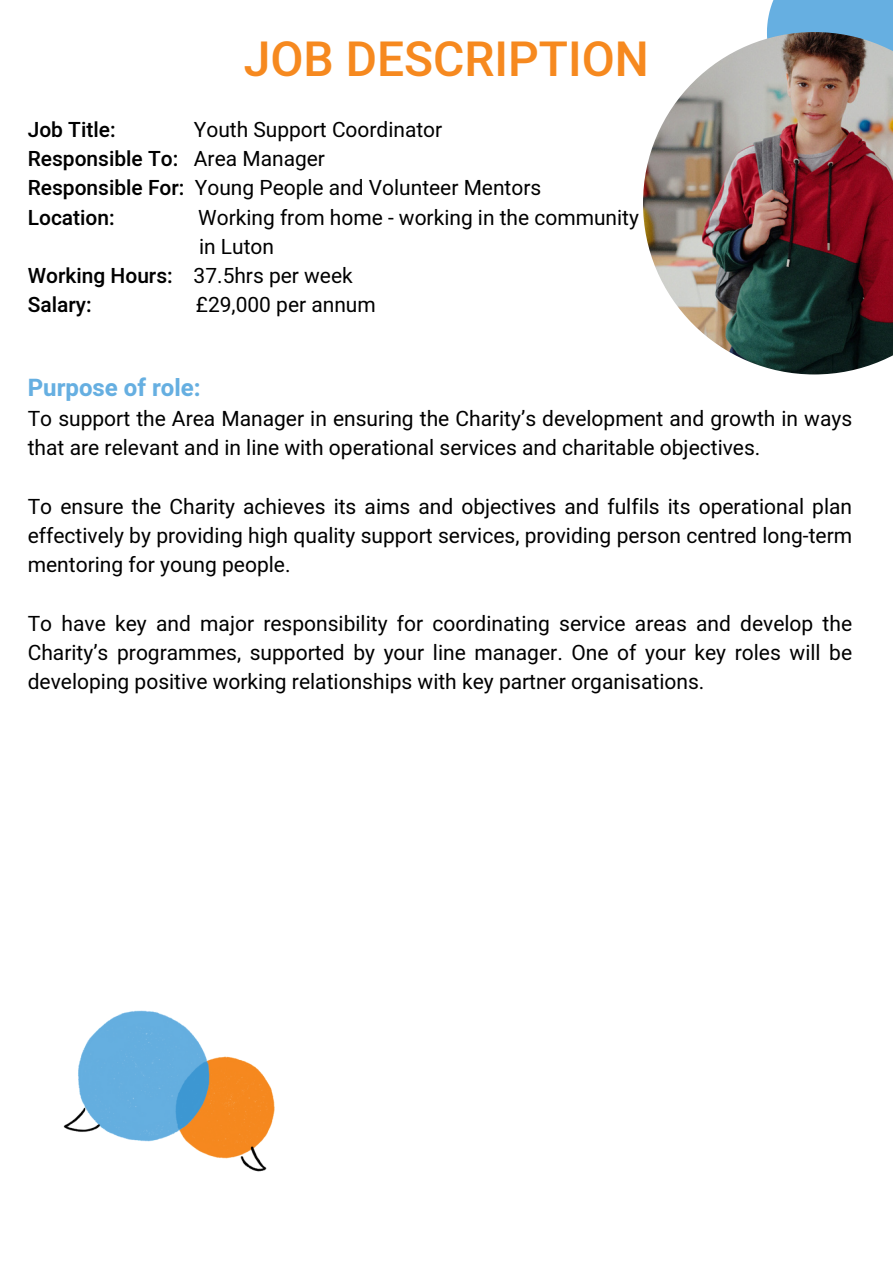
<style>
.page{position:relative;width:893px;height:1264px;background:#fff}
.page>*{position:absolute;margin:0;border:0;box-sizing:border-box;transform-origin:0 0}
.t1{font:500 48px "Heebo";color:#f6891f}
.t2{font:700 24px "Heebo";color:#66afe1}
.t3{font:21px/29.2px "Heebo";color:#000;text-align:justify}
.t4{font:20.85px "Heebo";color:#000}
.t5{font:500 20.85px "Heebo";color:#000}
.s1{font-weight:400}
.s2{font-weight:500}
</style>
<div class="page">
<div style="left:767px;top:0;width:125px;height:32px;background:#66afe1"></div>
<img style="left:643px;top:32px;width:249px;height:342px">
<img style="left:63px;top:1010px;width:212px;height:162px">
<p class="t1" style="left:244px;top:25px;width:407px">JOB DESCRIPTION</p>
<p class="t5" style="left:28px;top:115px;width:89px">Job Title:</p>
<p class="t4" style="left:194px;top:115px;width:250px">Youth Support Coordinator</p>
<p class="t5" style="left:28px;top:144px;width:299px">Responsible To: <span class="s1">Area Manager</span></p>
<p class="t4" style="left:28px;top:173px;width:515px"><span class="s2">Responsible For:</span> Young People and Volunteer Mentors</p>
<p class="t5" style="left:28px;top:203px;width:88px">Location:</p>
<p class="t4" style="left:198px;top:203px;width:442px">Working from home - working in the community</p>
<p class="t4" style="left:199px;top:232px;width:76px">in Luton</p>
<p class="t4" style="left:28px;top:261px;width:326px"><span class="s2">Working Hours:</span> 37.5hrs per week</p>
<p class="t5" style="left:28px;top:290px;width:65px">Salary:</p>
<p class="t4" style="left:196px;top:290px;width:181px">£29,000 per annum</p>
<p class="t2" style="left:28px;top:370px;width:174px">Purpose of role:</p>
<p class="t3" style="left:28px;top:405px;width:825px">To support the Area Manager in ensuring the Charity’s development and growth in ways that are relevant and in line with operational services and charitable objectives.</p>
<p class="t3" style="left:28px;top:492px;width:825px">To ensure the Charity achieves its aims and objectives and fulfils its operational plan effectively by providing high quality support services, providing person centred long-term mentoring for young people.</p>
<p class="t3" style="left:28px;top:609px;width:825px">To have key and major responsibility for coordinating service areas and develop the Charity’s programmes, supported by your line manager. One of your key roles will be developing positive working relationships with key partner organisations.</p>
</div>
